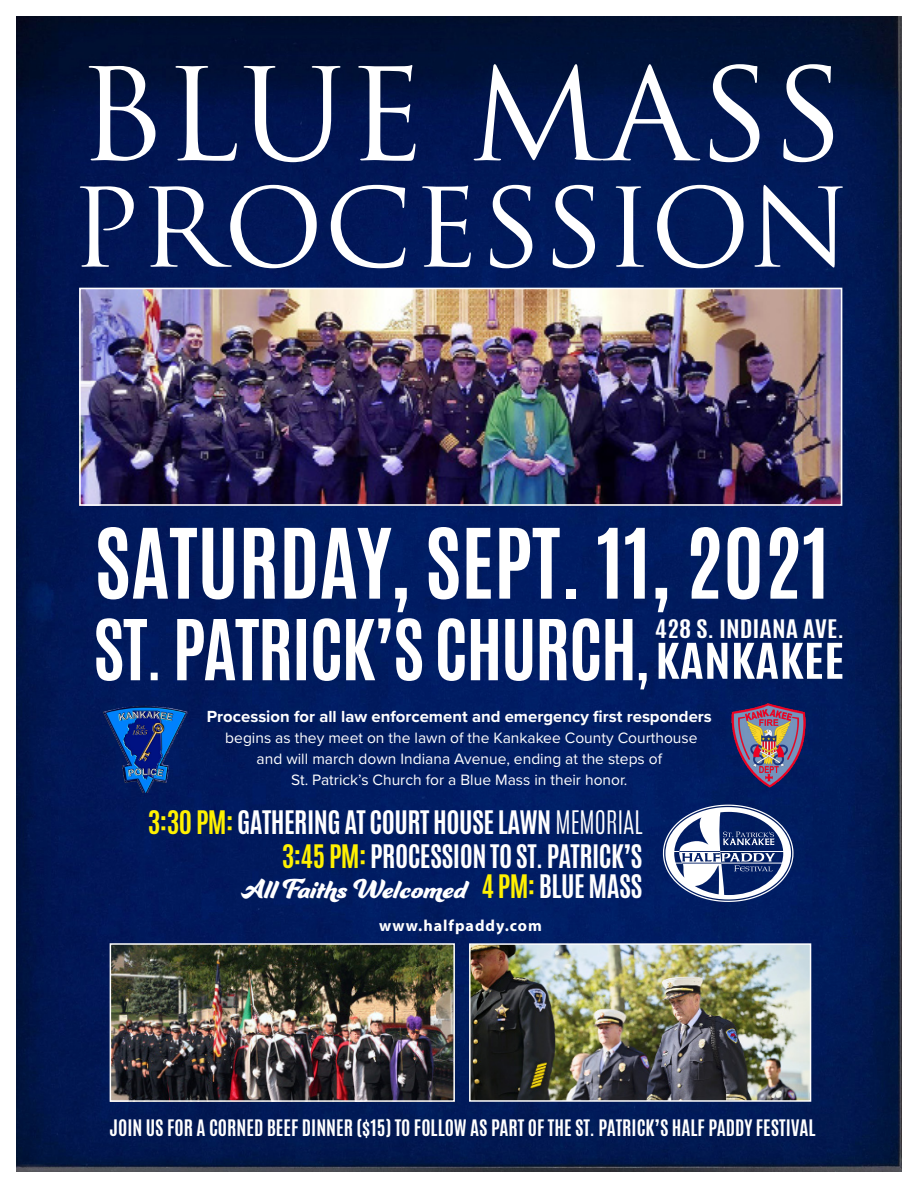
<style>
.page{position:relative;width:918px;height:1188px;background:#fff}
.page>*{position:absolute;margin:0;border:0;box-sizing:border-box;transform-origin:0 0}
.t1{font:700 82.35px "Antonio";color:#fff}
.t2{font:700 41.85px "Antonio";color:#fff;scale:1.22 1}
.t3{font:29.25px "Ganache";color:#fff}
.t4{font:700 27.15px "Antonio";letter-spacing:-.02em;color:#fff}
.t5{font:700 21.3px "Antonio";color:#fff;scale:1.22 1}
.t6{font:700 19.05px "Antonio";color:#fff}
.t7{font:700 16.65px "Proxima Nova";color:#fff}
.t8{font:700 16.05px "Myriad Pro";letter-spacing:.06em;color:#fff}
.t9{font:15.6px/20.9px "Proxima Nova";color:#fff;text-align:center}
.s1{color:#fff101}
.s2{font-weight:300}
</style>
<div class="page">
<img style="left:16px;top:16px;width:886px;height:1156px">
<img style="left:82px;top:291px;width:757px;height:212px">
<div style="left:79px;top:288px;width:763px;height:218px;border:2px solid #fff"></div>
<svg style="left:80px;top:185px;width:763px;height:83px;fill:#011a5b"></svg>
<svg style="left:89px;top:64px;width:744px;height:98px;fill:#011651"></svg>
<img style="left:113px;top:946px;width:339px;height:153px">
<div style="left:110px;top:943px;width:345px;height:159px;border:2px solid #fff"></div>
<img style="left:472px;top:946px;width:336px;height:153px">
<div style="left:469px;top:943px;width:342px;height:159px;border:2px solid #fff"></div>
<svg style="left:96px;top:618px;width:551px;height:71px"></svg>
<svg style="left:663px;top:805px;width:131px;height:97px"></svg>
<img style="left:716px;top:692px;width:101px;height:102px">
<img style="left:103px;top:705px;width:86px;height:87px">
<p class="t1" style="left:94px;top:501px;width:737px">SATURDAY, SEPT. 11, 2021</p>
<p class="t5" style="left:655px;top:613px;width:157px">428 S. INDIANA AVE.</p>
<p class="t2" style="left:655px;top:629px;width:157px">KANKAKEE</p>
<p class="t7" style="left:207px;top:704px;width:507px">Procession for all law enforcement and emergency first responders</p>
<p class="t9" style="left:225px;top:727px;width:474px">begins as they meet on the lawn of the Kankakee County Courthouse and will march down Indiana Avenue, ending at the steps of<br>St. Patrick’s Church for a Blue Mass in their honor.</p>
<p class="t4" style="left:148px;top:802px;width:496px"><span class="s1">3:30 PM:</span> GATHERING AT COURT HOUSE LAWN <span class="s2">MEMORIAL</span></p>
<p class="t4" style="left:282px;top:835px;width:362px"><span class="s1">3:45 PM:</span> PROCESSION TO ST. PATRICK’S</p>
<p class="t4" style="left:481px;top:866px;width:163px"><span class="s1">4 PM:</span> BLUE MASS</p>
<p class="t3" style="left:241px;top:871px;width:227px">All Faiths Welcomed</p>
<p class="t8" style="left:379px;top:915px;width:164px">www.halfpaddy.com</p>
<p class="t6" style="left:110px;top:1114px;width:707px">JOIN US FOR A CORNED BEEF DINNER ($15) TO FOLLOW AS PART OF THE ST. PATRICK’S HALF PADDY FESTIVAL</p>
</div>
